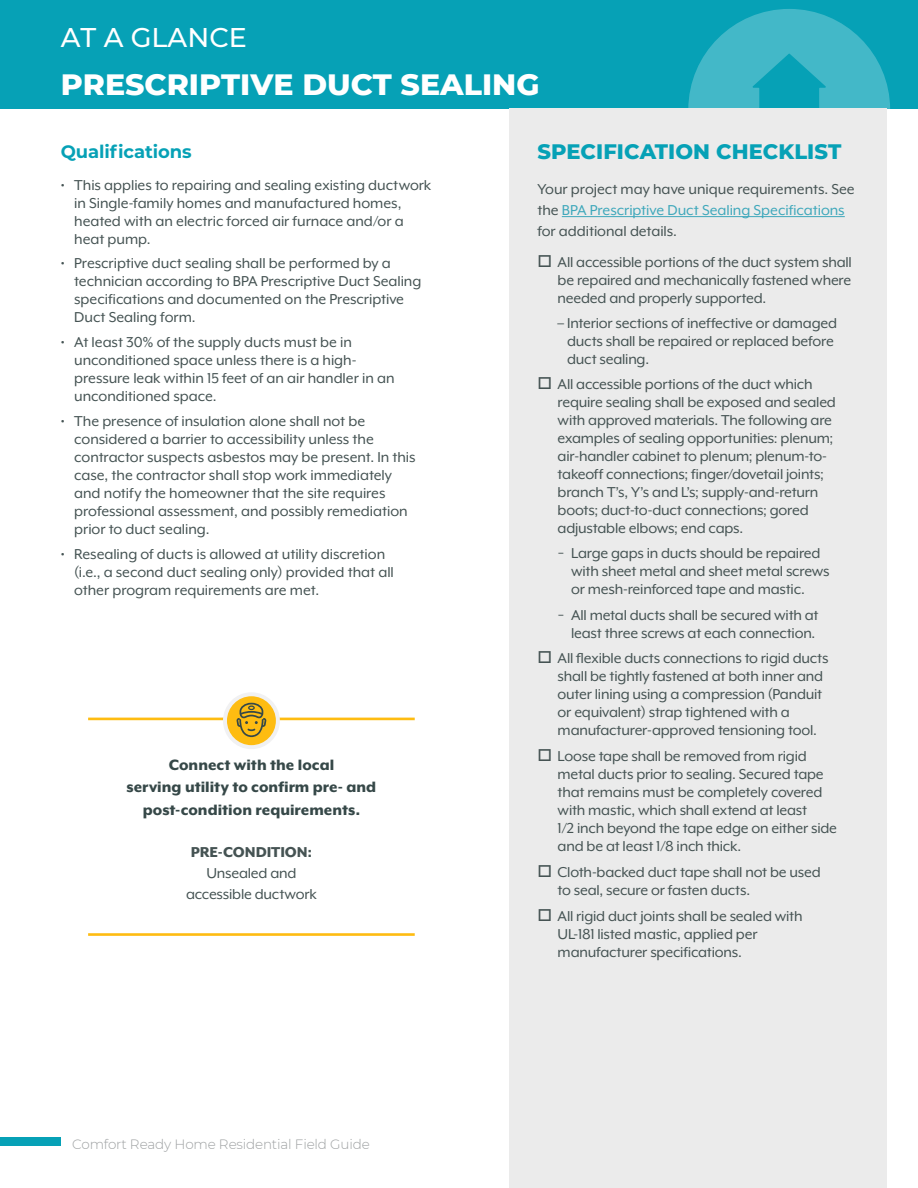
<style>
.page{position:relative;width:918px;height:1188px;background:#fff}
.page>*{position:absolute;margin:0;border:0;box-sizing:border-box;transform-origin:0 0}
.t1{font:800 30px "Montserrat";color:#fff}
.t2{font:500 27px "Montserrat";color:#fff}
.t3{font:800 21px "Montserrat";letter-spacing:.005em;color:#06a1b6}
.t4{font:700 18px "Montserrat";letter-spacing:-.005em;color:#06a1b6}
.t5{font:800 17.25px/22.5px "Mr Eaves XL Mod OT";color:#364848;text-align:center}
.t6{font:16.5px/18px "Mr Eaves XL Mod OT";letter-spacing:-.01em;color:#455353}
.t7{font:800 16.5px "Mr Eaves XL Mod OT";letter-spacing:-.005em;color:#455353}
.t8{font:300 13.5px "Montserrat";letter-spacing:-.015em;color:#9ea1a2}
.s1{color:#3fa8bb}
</style>
<div class="page">
<div style="left:0;top:0;width:918px;height:109px;background:#06a1b6"></div>
<svg style="left:688px;top:9px;width:202px;height:100px"></svg>
<div style="left:0;top:1138px;width:61px;height:8px;background:#06a1b6"></div>
<div style="left:509px;top:109px;width:378px;height:1079px;background:#ebebeb"></div>
<hr style="left:562px;top:216px;width:283px;height:1px;background:#3fa8bb">
<hr style="left:88px;top:718px;width:327px;height:2px;background:#febc11">
<hr style="left:88px;top:933px;width:327px;height:3px;background:#febc11">
<svg style="left:225px;top:694px;width:53px;height:53px"></svg>
<div style="left:223px;top:692px;width:57px;height:57px;border:4px solid #f1f1f2;border-radius:50%"></div>
<svg style="left:236px;top:703px;width:31px;height:34px"></svg>
<h2 class="t2" style="left:61px;top:19px;width:188px">AT A GLANCE</h2>
<h1 class="t1" style="left:61px;top:62px;width:480px">PRESCRIPTIVE DUCT SEALING</h1>
<p class="t4" style="left:61px;top:139px;width:133px">Qualifications</p>
<p class="t6" style="left:74px;top:176px;width:359px;text-indent:-13px">• This applies to repairing and sealing existing ductwork in Single-family homes and manufactured homes, heated with an electric forced air furnace and/or a heat pump.</p>
<p class="t6" style="left:74px;top:254px;width:349px;text-indent:-13px">• Prescriptive duct sealing shall be performed by a technician according to BPA Prescriptive Duct Sealing specifications and documented on the Prescriptive Duct Sealing form.</p>
<p class="t6" style="left:74px;top:333px;width:322px;text-indent:-13px">• At least 30% of the supply ducts must be in unconditioned space unless there is a high&shy;pressure leak within 15 feet of an air handler in an unconditioned space.</p>
<p class="t6" style="left:74px;top:412px;width:343px;text-indent:-13px">• The presence of insulation alone shall not be considered a barrier to accessibility unless the contractor suspects asbestos may be present. In this case, the contractor shall stop work immediately and notify the homeowner that the site requires professional assessment, and possibly remediation prior to duct sealing.</p>
<p class="t6" style="left:74px;top:545px;width:321px;text-indent:-13px">• Resealing of ducts is allowed at utility discretion (i.e., a second duct sealing only) provided that all other program requirements are met.</p>
<p class="t5" style="left:127px;top:753px;width:251px">Connect with the local<br>serving utility to confirm pre- and post-condition requirements.</p>
<p class="t7" style="left:191px;top:842px;width:123px">PRE-CONDITION:</p>
<p class="t6" style="left:186px;top:862px;width:132px;line-height:21px;text-align:center">Unsealed and accessible ductwork</p>
<p class="t8" style="left:72px;top:1135px;width:299px">Comfort Ready Home Residential Field Guide</p>
<p class="t3" style="left:537px;top:137px;width:306px">SPECIFICATION CHECKLIST</p>
<p class="t6" style="left:537px;top:178px;width:319px;line-height:21px">Your project may have unique requirements. See the <span class="s1">BPA Prescriptive Duct Sealing Specifications </span>for additional details.</p>
<p class="t6" style="left:558px;top:253px;width:296px;text-align:justify">All accessible portions of the duct system shall be repaired and mechanically fastened where needed and properly supported.</p>
<p class="t6" style="left:567px;top:314px;width:272px;text-indent:-10px">– Interior sections of ineffective or damaged ducts shall be repaired or replaced before duct sealing.</p>
<p class="t6" style="left:558px;top:375px;width:280px">All accessible portions of the duct which require sealing shall be exposed and sealed with approved materials. The following are examples of sealing opportunities: plenum; air-handler cabinet to plenum; plenum-to&shy;takeoff connections; finger/dovetail joints; branch T’s, Y’s and L’s; supply-and-return boots; duct-to-duct connections; gored adjustable elbows; end caps.</p>
<p class="t6" style="left:571px;top:544px;width:260px;text-indent:-13px">− Large gaps in ducts should be repaired with sheet metal and sheet metal screws or mesh-reinforced tape and mastic.</p>
<p class="t6" style="left:558px;top:606px;width:263px;text-align:right">− All metal ducts shall be secured with at least three screws at each connection.</p>
<p class="t6" style="left:558px;top:649px;width:272px">All flexible ducts connections to rigid ducts shall be tightly fastened at both inner and outer lining using a compression (Panduit or equivalent) strap tightened with a manufacturer-approved tensioning tool.</p>
<p class="t6" style="left:558px;top:747px;width:281px">Loose tape shall be removed from rigid metal ducts prior to sealing. Secured tape that remains must be completely covered with mastic, which shall extend at least<br>1/2 inch beyond the tape edge on either side and be at least 1/8 inch thick.</p>
<p class="t6" style="left:558px;top:863px;width:265px">Cloth-backed duct tape shall not be used to seal, secure or fasten ducts.</p>
<p class="t6" style="left:558px;top:907px;width:247px">All rigid duct joints shall be sealed with<br>UL-181 listed mastic, applied per manufacturer specifications.</p>
</div>
